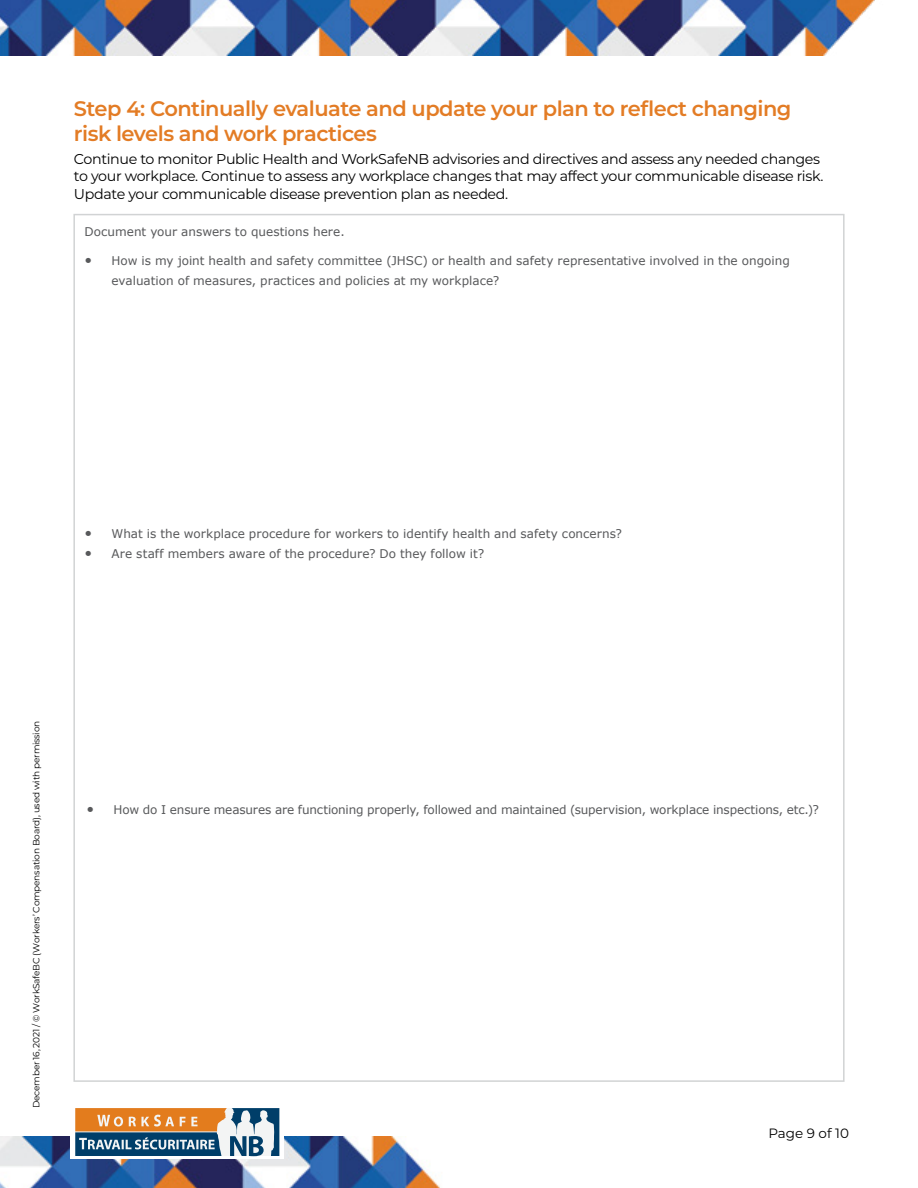
<style>
.page{position:relative;width:918px;height:1188px;background:#fff}
.page>*{position:absolute;margin:0;border:0;box-sizing:border-box;transform-origin:0 0}
.t1{font:600 21px/25.2px "Montserrat";letter-spacing:-.025em;color:#e37c25}
.t2{font:14.25px/17.5px "Montserrat";letter-spacing:-.025em;color:#000}
.t3{font:13.5px "Montserrat";color:#000}
.t4{font:12px/19.8px "Verdana";color:#58595b}
.t5{font:9px "Montserrat";letter-spacing:-.025em;color:#000}
.s1{font-size:14.25px}
</style>
<div class="page">
<img style="left:0;top:1136px;width:441px;height:52px">
<div style="left:71px;top:1106px;width:213px;height:53px;background:#fff"></div>
<svg style="left:75px;top:1108px;width:204px;height:48px"></svg>
<img style="left:0;top:0;width:875px;height:56px">
<h1 class="t1" style="left:74px;top:95px;width:719px">Step 4: Continually evaluate and update your plan to reflect changing risk levels and work practices</h1>
<p class="t2" style="left:74px;top:150px;width:751px">Continue to monitor Public Health and WorkSafeNB advisories and directives and assess any needed changes to your workplace. Continue to assess any workplace changes that may affect your communicable disease risk.<br>Update your communicable disease prevention plan as needed.</p>
<p class="t4" style="left:85px;top:222px;width:262px">Document your answers to questions here.</p>
<p class="t4" style="left:112px;top:250px;width:680px;text-indent:-27px"><span class="s1">•</span> How is my joint health and safety committee (JHSC) or health and safety representative involved in the ongoing evaluation of measures, practices and policies at my workplace?</p>
<p class="t4" style="left:85px;top:523px;width:539px"><span class="s1">•</span> What is the workplace procedure for workers to identify health and safety concerns?</p>
<p class="t4" style="left:85px;top:543px;width:401px"><span class="s1">•</span> Are staff members aware of the procedure? Do they follow it?</p>
<p class="t5" style="left:30px;top:1108px;width:389px;rotate:-90deg">December 16, 2021 / © WorkSafeBC (Workers’ Compensation Board), used with permission</p>
<p class="t4" style="left:87px;top:800px;width:734px"><span class="s1">•</span> How do I ensure measures are functioning properly, followed and maintained (supervision, workplace inspections, etc.)?</p>
<p class="t3" style="left:768px;top:1124px;width:82px">Page 9 of 10</p>
</div>
